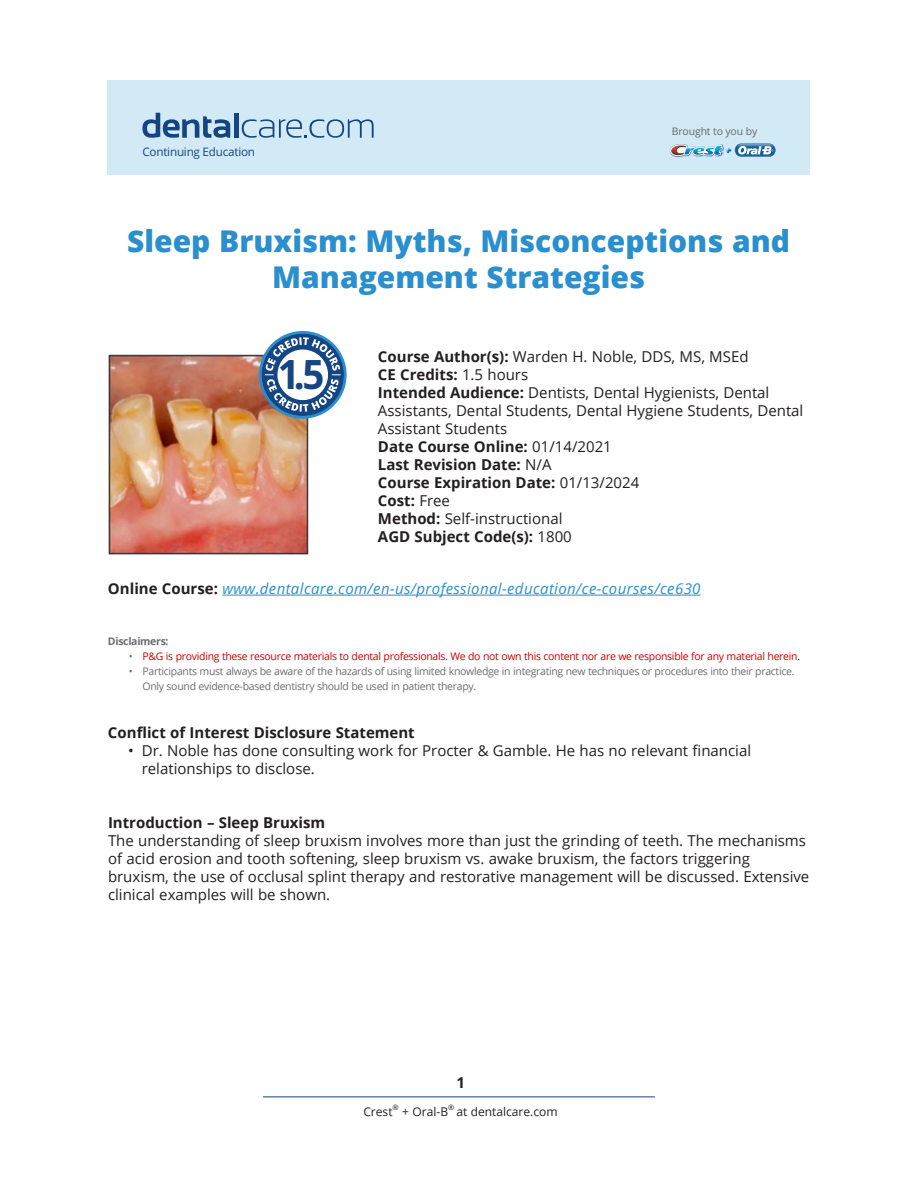
<style>
.page{position:relative;width:918px;height:1188px;background:#fff}
.page>*{position:absolute;margin:0;border:0;box-sizing:border-box;transform-origin:0 0}
.t1{font:700 40.5px "Open Sans";color:#154582;scale:.95 1}
.t2{font:800 30px/36px "Open Sans";color:#298fce;text-align:center}
.Main_Body{font:15px/18px "Open Sans";color:#231f20}
.Main_Body-2{font:700 15px "Open Sans";color:#231f20}
.indented_bullets{font:15px/18px "Open Sans";color:#231f20}
.Figure{font:italic 15px "Open Sans";letter-spacing:.025em;color:#298fce}
.t3{font:12px "Open Sans";color:#231f20}
.t4{font:11.7px "Open Sans";letter-spacing:-.02em;color:#164482}
.Main_Body-3{font:10.5px/15px "Open Sans";letter-spacing:-.03em;color:#6c6d70}
.Main_Body-4{font:10.5px "Open Sans";letter-spacing:-.03em;color:#c00}
.Main_Body-5{font:700 10.5px "Open Sans";letter-spacing:-.03em;color:#6c6d70}
.t5{font:10.35px "Open Sans";letter-spacing:-.01em;color:#676766}
.t6{font:7.5px "Open Sans";color:#231f20}
.s1{font-weight:700}
.s2{font-weight:400}
.s3{font-weight:700;font-style:normal;color:#231f20}
.s4{color:#6c6d70}
</style>
<div class="page">
<hr style="left:263px;top:1096px;width:392px;height:1px;background:#164481">
<hr style="left:222px;top:595px;width:479px;height:1px;background:#298fce">
<div style="left:107px;top:80px;width:703px;height:95px;background:#d1eaf6"></div>
<svg style="left:142px;top:113px;width:88px;height:25px"></svg>
<div style="left:234px;top:113px;width:5px;height:25px;background:#164482"></div>
<svg style="left:242px;top:119px;width:132px;height:19px"></svg>
<svg style="left:670px;top:144px;width:105px;height:13px"></svg>
<img style="left:671px;top:145px;width:45px;height:10px">
<img style="left:108px;top:354px;width:201px;height:201px">
<svg style="left:259px;top:331px;width:88px;height:88px"></svg>
<div style="left:262px;top:334px;width:82px;height:82px;background:#154582;border-radius:50%"></div>
<svg style="left:265px;top:337px;width:76px;height:75px"></svg>
<p class="t4" style="left:142px;top:144px;width:114px">Continuing Education</p>
<p class="t5" style="left:672px;top:124px;width:87px">Brought to you by</p>
<p class="t2" style="left:127px;top:222px;width:664px">Sleep Bruxism: Myths, Misconceptions and<br>Management Strategies</p>
<p class="Main_Body" style="left:378px;top:348px;width:372px"><span class="s1">Course Author(s):</span> Warden H. Noble, DDS, MS, MSEd</p>
<p class="Main_Body-2" style="left:378px;top:364px;width:152px">CE Credits: <span class="s2">1.5 hours</span></p>
<p class="Main_Body" style="left:378px;top:384px;width:427px"><span class="s1">Intended Audience:</span> Dentists, Dental Hygienists, Dental<br>Assistants, Dental Students, Dental Hygiene Students, Dental<br>Assistant Students</p>
<p class="Main_Body-2" style="left:378px;top:436px;width:235px">Date Course Online: <span class="s2">01/14/2021</span></p>
<p class="Main_Body-2" style="left:378px;top:454px;width:175px">Last Revision Date: <span class="s2">N/A</span></p>
<p class="Main_Body-2" style="left:378px;top:472px;width:263px">Course Expiration Date: <span class="s2">01/13/2024</span></p>
<p class="Main_Body-2" style="left:378px;top:490px;width:74px">Cost: <span class="s2">Free</span></p>
<p class="Main_Body" style="left:378px;top:510px;width:186px"><span class="s1">Method:</span> Self-instructional</p>
<p class="Main_Body-2" style="left:378px;top:526px;width:195px">AGD Subject Code(s): <span class="s2">1800</span></p>
<p class="Figure" style="left:108px;top:578px;width:594px"><span class="s3">Online Course:</span> www.dentalcare.com/en-us/professional-education/ce-courses/ce630</p>
<p class="Main_Body-5" style="left:108px;top:634px;width:62px">Disclaimers:</p>
<p class="Main_Body-4" style="left:129px;top:649px;width:673px"><span class="s4">•</span> P&amp;G is providing these resource materials to dental professionals. We do not own this content nor are we responsible for any material herein.</p>
<p class="Main_Body-3" style="left:142px;top:663px;width:654px;text-indent:-14px">• Participants must always be aware of the hazards of using limited knowledge in integrating new techniques or procedures into their practice.<br>Only sound evidence-based dentistry should be used in patient therapy.</p>
<p class="Main_Body-2" style="left:108px;top:722px;width:308px">Conflict of Interest Disclosure Statement</p>
<p class="indented_bullets" style="left:142px;top:741px;width:611px;text-indent:-14px">• Dr. Noble has done consulting work for Procter &amp; Gamble. He has no relevant financial relationships to disclose.</p>
<p class="Main_Body" style="left:108px;top:813px;width:703px"><span class="s1">Introduction – Sleep Bruxism<br></span>The understanding of sleep bruxism involves more than just the grinding of teeth. The mechanisms of acid erosion and tooth softening, sleep bruxism vs. awake bruxism, the factors triggering bruxism, the use of occlusal splint therapy and restorative management will be discussed. Extensive clinical examples will be shown.</p>
<p class="t1" style="left:278px;top:346px;width:50px">1.5</p>
<p class="Main_Body-2" style="left:456px;top:1072px;width:10px">1</p>
<p class="t3" style="left:363px;top:1103px;width:31px">Crest</p>
<p class="t6" style="left:393px;top:1102px;width:8px">®</p>
<p class="t3" style="left:402px;top:1103px;width:47px">+ Oral-B</p>
<p class="t6" style="left:448px;top:1102px;width:8px">®</p>
<p class="t3" style="left:457px;top:1103px;width:103px">at dentalcare.com</p>
</div>
